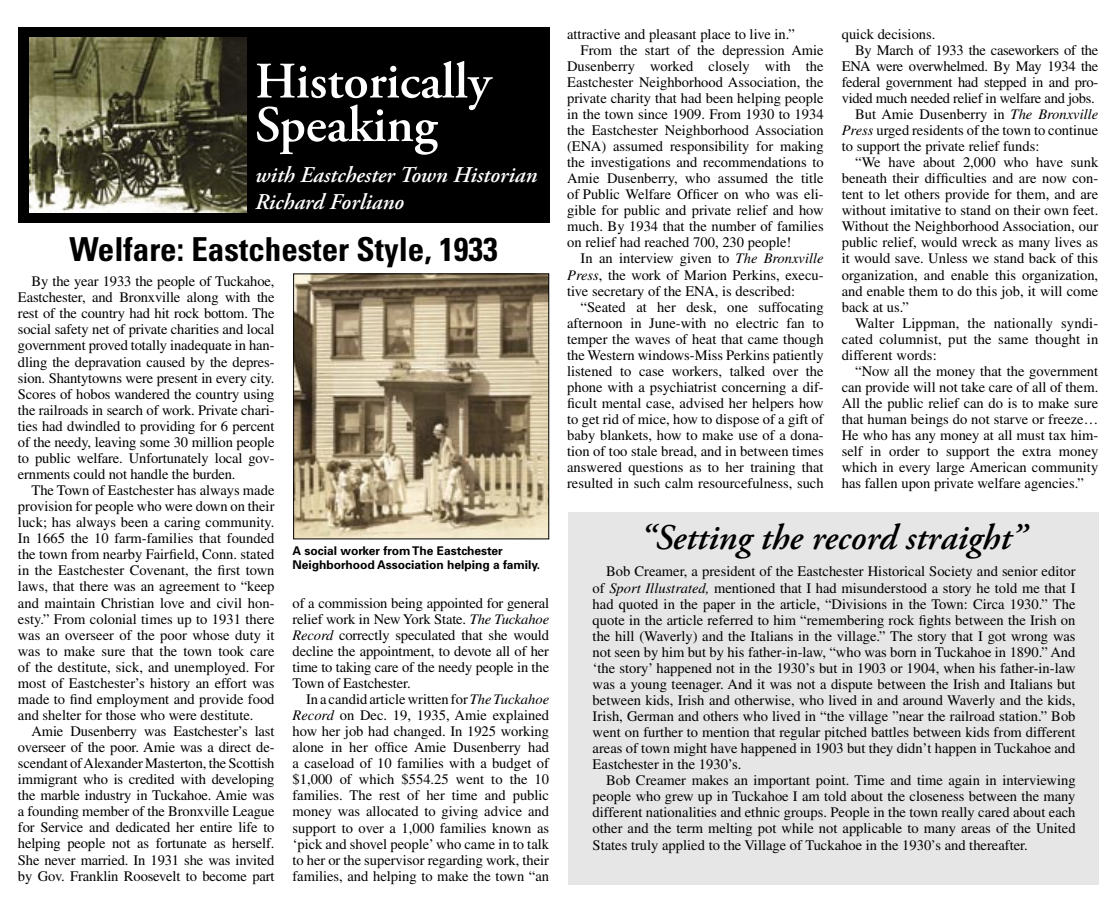
<style>
.page{position:relative;width:1116px;height:908px;background:#fff}
.page>*{position:absolute;margin:0;border:0;box-sizing:border-box;transform-origin:0 0}
.BODYtext{font:600 51px "Adobe Garamond Pro";color:#fff}
.BODYtext-2{font:italic 600 36px "Adobe Garamond Pro";color:#000}
.Headline_small{font:700 condensed 33px "Univers";color:#000}
.BODYtext-3{font:italic 600 22.5px "Adobe Garamond Pro";color:#fff}
.BODYtext-4{font:14.55px/16px "Times";color:#000;text-align:justify}
.t1{font:700 12px/13.5px "Univers";color:#000}
.s1{font-style:italic}
</style>
<div class="page">
<div style="left:568px;top:512px;width:531px;height:372px;background:#e6e6e6"></div>
<div style="left:18px;top:27px;width:531px;height:195px;background:#000"></div>
<img style="left:30px;top:38px;width:216px;height:174px">
<img style="left:295px;top:275px;width:252px;height:262px">
<div style="left:293px;top:273px;width:256px;height:266px;border:1px solid #000"></div>
<p class="BODYtext" style="left:255px;top:52px;width:237px">Historically</p>
<p class="BODYtext" style="left:255px;top:95px;width:184px">Speaking</p>
<p class="BODYtext-3" style="left:255px;top:161px;width:284px">with Eastchester Town Historian</p>
<p class="BODYtext-3" style="left:255px;top:188px;width:150px">Richard Forliano</p>
<p class="Headline_small" style="left:69px;top:229px;width:430px">Welfare: Eastchester Style, 1933</p>
<p class="BODYtext-4" style="left:18px;top:273px;width:258px;text-indent:14px">By the year 1933 the people of Tuckahoe, Eastchester, and Bronxville along with the rest of the country had hit rock bottom. The social safety net of private charities and local government proved totally inadequate in han&shy;dling the depravation caused by the depres&shy;sion. Shantytowns were present in every city.<br>Scores of hobos wandered the country using the railroads in search of work. Private chari&shy;ties had dwindled to providing for 6 percent of the needy, leaving some 30 million people to public welfare. Unfortunately local gov&shy;ernments could not handle the burden.</p>
<p class="BODYtext-4" style="left:18px;top:482px;width:258px;text-indent:14px">The Town of Eastchester has always made provision for people who were down on their luck; has always been a caring community.<br>In 1665 the 10 farm-families that founded the town from nearby Fairfield, Conn. stated in the Eastchester Covenant, the first town laws, that there was an agreement to “keep and maintain Christian love and civil hon&shy;esty.” From colonial times up to 1931 there was an overseer of the poor whose duty it was to make sure that the town took care of the destitute, sick, and unemployed. For most of Eastchester’s history an effort was made to find employment and provide food and shelter for those who were destitute.</p>
<p class="BODYtext-4" style="left:18px;top:722px;width:258px;text-indent:14px">Amie Dusenberry was Eastchester’s last overseer of the poor. Amie was a direct de&shy;scendant of Alexander Masterton, the Scottish immigrant who is credited with developing the marble industry in Tuckahoe. Amie was a founding member of the Bronxville League for Service and dedicated her entire life to helping people not as fortunate as herself.<br>She never married. In 1931 she was invited by Gov. Franklin Roosevelt to become part</p>
<p class="t1" style="left:292px;top:544px;width:249px">A social worker from The Eastchester<br>Neighborhood Association helping a family.</p>
<p class="BODYtext-4" style="left:292px;top:594px;width:258px">of a commission being appointed for general relief work in New York State. <span class="s1">The Tuckahoe Record</span> correctly speculated that she would decline the appointment, to devote all of her time to taking care of the needy people in the Town of Eastchester.</p>
<p class="BODYtext-4" style="left:292px;top:690px;width:258px;text-indent:14px">In a candid article written for <span class="s1">TheTuckahoe Record</span> on Dec. 19, 1935, Amie explained how her job had changed. In 1925 working alone in her office Amie Dusenberry had a caseload of 10 families with a budget of $1,000 of which $554.25 went to the 10 families. The rest of her time and public money was allocated to giving advice and support to over a 1,000 families known as ‘pick and shovel people’ who came in to talk to her or the supervisor regarding work, their families, and helping to make the town “an</p>
<p class="BODYtext-4" style="left:567px;top:26px;width:229px">attractive and pleasant place to live in.”</p>
<p class="BODYtext-4" style="left:567px;top:42px;width:258px;text-indent:14px">From the start of the depression Amie Dusenberry worked closely with the Eastchester Neighborhood Association, the private charity that had been helping people in the town since 1909. From 1930 to 1934 the Eastchester Neighborhood Association (ENA) assumed responsibility for making the investigations and recommendations to Amie Dusenberry, who assumed the title of Public Welfare Officer on who was eli&shy;gible for public and private relief and how much. By 1934 that the number of families on relief had reached 700, 230 people!</p>
<p class="BODYtext-4" style="left:567px;top:250px;width:258px;text-indent:14px">In an interview given to <span class="s1">The Bronxville Press</span>, the work of Marion Perkins, execu&shy;tive secretary of the ENA, is described:</p>
<p class="BODYtext-4" style="left:567px;top:298px;width:258px;text-indent:14px">“Seated at her desk, one suffocating afternoon in June-with no electric fan to temper the waves of heat that came though the Western windows-Miss Perkins patiently listened to case workers, talked over the phone with a psychiatrist concerning a dif&shy;ficult mental case, advised her helpers how to get rid of mice, how to dispose of a gift of baby blankets, how to make use of a dona&shy;tion of too stale bread, and in between times answered questions as to her training that resulted in such calm resourcefulness, such</p>
<p class="BODYtext-4" style="left:841px;top:26px;width:95px">quick decisions.</p>
<p class="BODYtext-4" style="left:841px;top:42px;width:258px;text-indent:14px">By March of 1933 the caseworkers of the ENA were overwhelmed. By May 1934 the federal government had stepped in and pro&shy;vided much needed relief in welfare and jobs.</p>
<p class="BODYtext-4" style="left:841px;top:106px;width:258px;text-indent:14px">But Amie Dusenberry in <span class="s1">The Bronxville Press</span> urged residents of the town to continue to support the private relief funds:</p>
<p class="BODYtext-4" style="left:841px;top:154px;width:258px;text-indent:14px">“We have about 2,000 who have sunk beneath their difficulties and are now con&shy;tent to let others provide for them, and are without imitative to stand on their own feet.<br>Without the Neighborhood Association, our public relief, would wreck as many lives as it would save. Unless we stand back of this organization, and enable this organization, and enable them to do this job, it will come back at us.”</p>
<p class="BODYtext-4" style="left:841px;top:314px;width:258px;text-indent:14px">Walter Lippman, the nationally syndi&shy;cated columnist, put the same thought in different words:</p>
<p class="BODYtext-4" style="left:841px;top:363px;width:258px;text-indent:14px">“Now all the money that the government can provide will not take care of all of them.<br>All the public relief can do is to make sure that human beings do not starve or freeze… He who has any money at all must tax him&shy;self in order to support the extra money which in every large American community has fallen upon private welfare agencies.”</p>
<p class="BODYtext-2" style="left:639px;top:517px;width:388px">“Setting the record straight”</p>
<p class="BODYtext-4" style="left:592px;top:563px;width:484px;text-indent:14px">Bob Creamer, a president of the Eastchester Historical Society and senior editor of <span class="s1">Sport Illustrated,</span> mentioned that I had misunderstood a story he told me that I had quoted in the paper in the article, “Divisions in the Town: Circa 1930.” The quote in the article referred to him “remembering rock fights between the Irish on the hill (Waverly) and the Italians in the village.” The story that I got wrong was not seen by him but by his father-in-law, “who was born in Tuckahoe in 1890.” And ‘the story’ happened not in the 1930’s but in 1903 or 1904, when his father-in-law was a young teenager. And it was not a dispute between the Irish and Italians but between kids, Irish and otherwise, who lived in and around Waverly and the kids, Irish, German and others who lived in “the village ”near the railroad station.” Bob went on further to mention that regular pitched battles between kids from different areas of town might have happened in 1903 but they didn’t happen in Tuckahoe and Eastchester in the 1930’s.</p>
<p class="BODYtext-4" style="left:592px;top:772px;width:484px;text-indent:14px">Bob Creamer makes an important point. Time and time again in interviewing people who grew up in Tuckahoe I am told about the closeness between the many different nationalities and ethnic groups. People in the town really cared about each other and the term melting pot while not applicable to many areas of the United States truly applied to the Village of Tuckahoe in the 1930’s and thereafter.</p>
</div>
